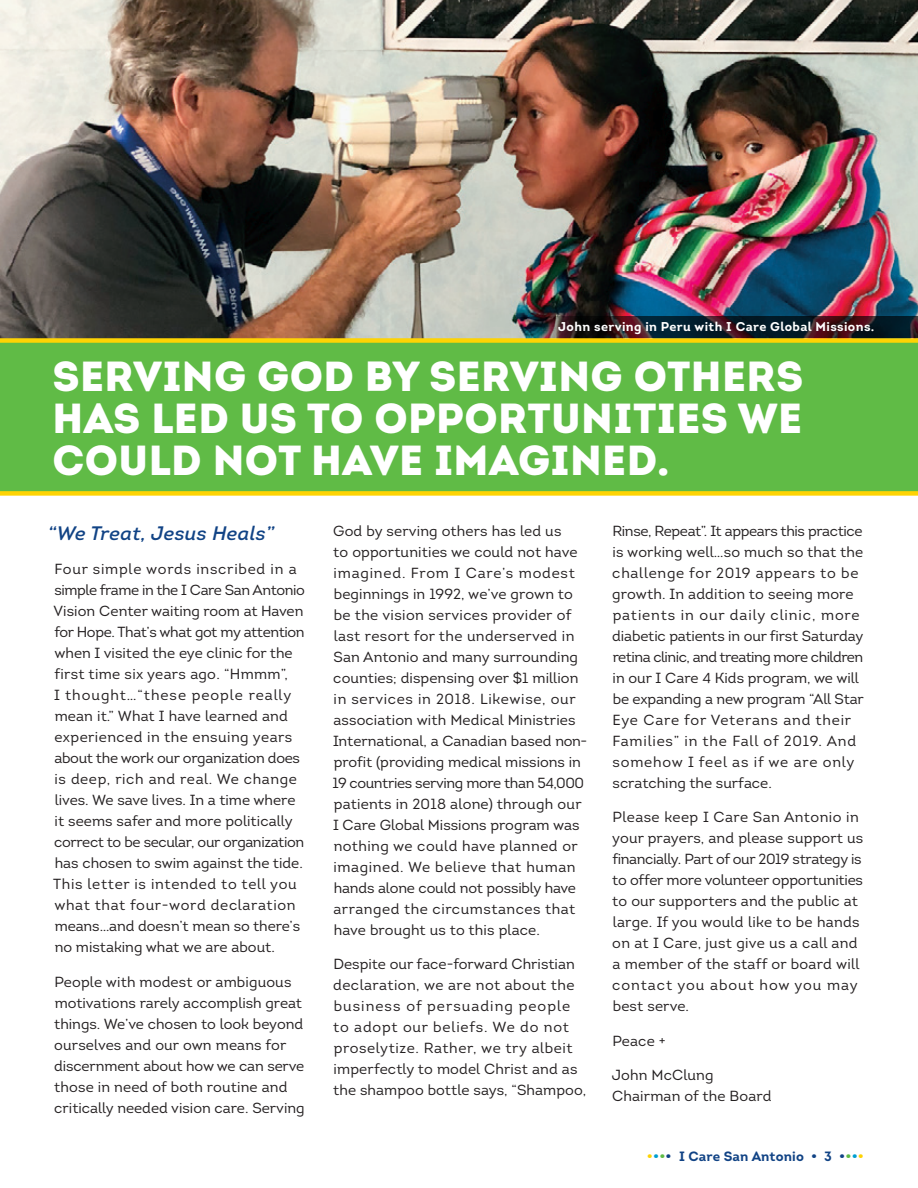
<style>
.page{position:relative;width:918px;height:1188px;background:#fff}
.page>*{position:absolute;margin:0;border:0;box-sizing:border-box;transform-origin:0 0}
.body_text{font:900 42px/42px "Intro";letter-spacing:.01em;color:#fff;text-align:justify}
.body_text-2{font:italic 600 19.5px "Intro";letter-spacing:.02em;color:#114385}
.body_text-3{font:14.7px/21px "Intro";letter-spacing:.01em;color:#231f20}
.t1{font:700 13.5px "Intro";letter-spacing:.01em;color:#114385}
.body_text-4{font:700 12.75px "Intro";letter-spacing:.03em;color:#fff}
.s1{color:#fed304}
.s2{color:#009fd1}
.s3{color:#60bb46}
</style>
<div class="page">
<img style="left:0;top:0;width:918px;height:338px">
<div style="left:0;top:340px;width:918px;height:152px;background:#60bb46"></div>
<div style="left:0;top:338px;width:918px;height:5px;background:#fed304"></div>
<div style="left:0;top:491px;width:918px;height:5px;background:#fed304"></div>
<svg style="left:531px;top:316px;width:387px;height:22px"></svg>
<hr style="left:0;top:0;width:1px;height:274px;background:#114385">
<p class="body_text-4" style="left:558px;top:319px;width:318px">John serving in Peru with I Care Global Missions.</p>
<p class="body_text" style="left:52px;top:354px;width:752px">SERVING GOD BY SERVING OTHERS HAS LED US TO OPPORTUNITIES WE COULD NOT HAVE IMAGINED.</p>
<p class="body_text-2" style="left:48px;top:520px;width:228px">“We Treat, Jesus Heals”</p>
<p class="body_text-3" style="left:53px;top:558px;width:253px">Four simple words inscribed in a simple frame in the I Care San Antonio Vision Center waiting room at Haven for Hope. That’s what got my attention when I visited the eye clinic for the first time six years ago. “Hmmm”,<br>I thought…“these people really mean it.” What I have learned and experienced in the ensuing years about the work our organization does is deep, rich and real. We change lives. We save lives. In a time where it seems safer and more politically correct to be secular, our organization has chosen to swim against the tide.<br>This letter is intended to tell you what that four-word declaration means…and doesn’t mean so there’s no mistaking what we are about.</p>
<p class="body_text-3" style="left:54px;top:971px;width:252px">People with modest or ambiguous motivations rarely accomplish great things. We’ve chosen to look beyond ourselves and our own means for discernment about how we can serve those in need of both routine and critically needed vision care. Serving</p>
<p class="body_text-3" style="left:333px;top:520px;width:256px">God by serving others has led us<br>to opportunities we could not have imagined. From I Care’s modest beginnings in 1992, we’ve grown to be the vision services provider of last resort for the underserved in San Antonio and many surrounding counties; dispensing over $1 million in services in 2018. Likewise, our association with Medical Ministries International, a Canadian based non&shy;profit (providing medical missions in 19 countries serving more than 54,000 patients in 2018 alone) through our I Care Global Missions program was nothing we could have planned or imagined. We believe that human hands alone could not possibly have arranged the circumstances that have brought us to this place.</p>
<p class="body_text-3" style="left:333px;top:954px;width:255px">Despite our face-forward Christian declaration, we are not about the business of persuading people to adopt our beliefs. We do not proselytize. Rather, we try albeit imperfectly to model Christ and as the shampoo bottle says, “Shampoo,</p>
<p class="body_text-3" style="left:612px;top:520px;width:253px">Rinse, Repeat”. It appears this practice is working well…so much so that the challenge for 2019 appears to be growth. In addition to seeing more patients in our daily clinic, more diabetic patients in our first Saturday retina clinic, and treating more children in our I Care 4 Kids program, we will be expanding a new program “All Star Eye Care for Veterans and their Families” in the Fall of 2019. And somehow I feel as if we are only scratching the surface.</p>
<p class="body_text-3" style="left:612px;top:807px;width:253px">Please keep I Care San Antonio in your prayers, and please support us financially. Part of our 2019 strategy is to offer more volunteer opportunities to our supporters and the public at large. If you would like to be hands on at I Care, just give us a call and a member of the staff or board will contact you about how you may best serve.</p>
<p class="body_text-3" style="left:612px;top:1030px;width:55px">Peace +</p>
<p class="body_text-3" style="left:612px;top:1065px;width:161px">John McClung<br>Chairman of the Board</p>
<p class="t1" style="left:647px;top:1147px;width:219px"><span class="s1">•</span><span class="s2">•</span><span class="s3">•</span>• I Care San Antonio • 3 •<span class="s3">•</span><span class="s2">•</span><span class="s1">•</span></p>
</div>
